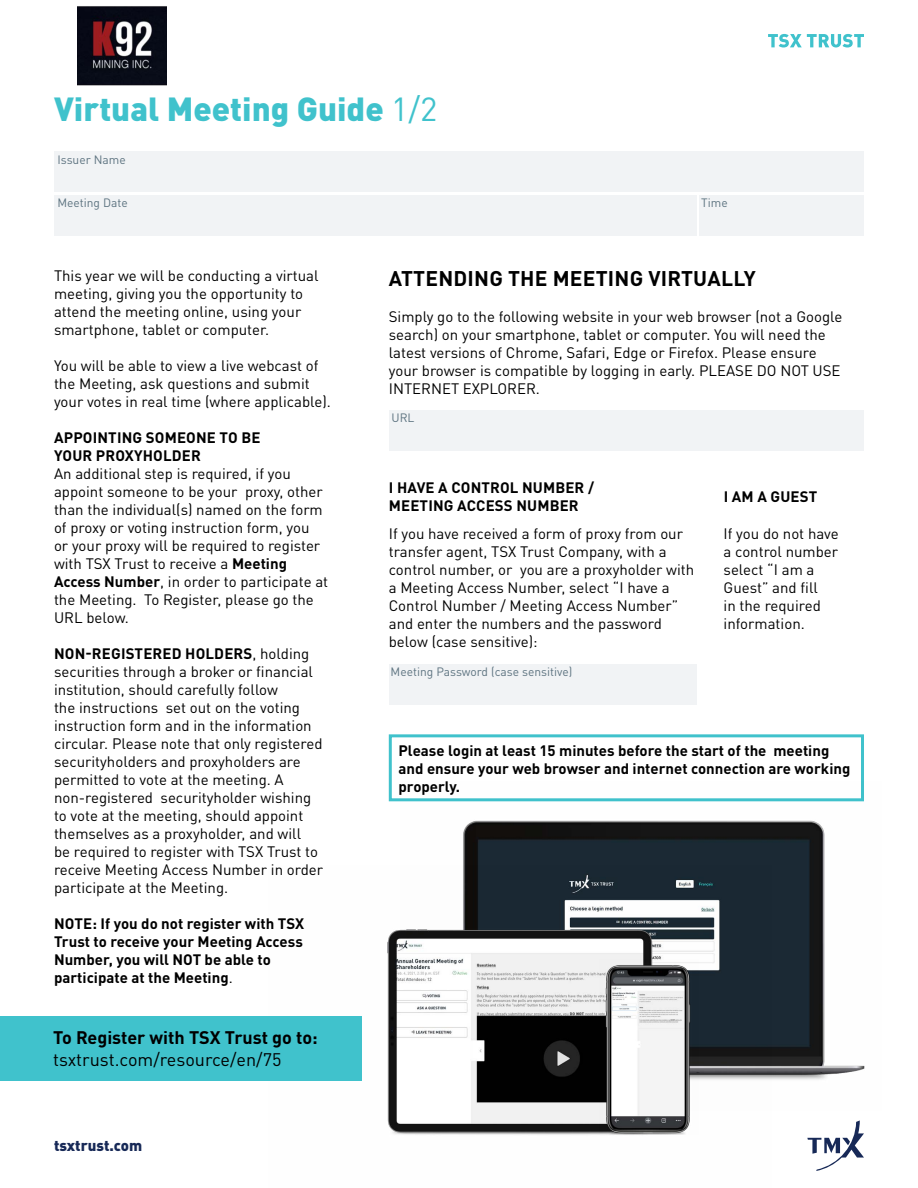
<style>
.page{position:relative;width:918px;height:1188px;background:#fff}
.page>*{position:absolute;margin:0;border:0;box-sizing:border-box;transform-origin:0 0}
.t1{font:900 33px "DIN Pro";color:#40c2cc}
.t2{font:700 21px "DIN Pro";letter-spacing:.01em;color:#000}
.t3{font:700 18px "DIN Pro";color:#000}
.t4{font:18px "DIN Pro";color:#000}
.t5{font:15px/18px "DIN Pro";color:#000}
.t6{font:700 15px/18px "DIN Pro";color:#000}
.t7{font:900 15px "DIN Pro";color:#172957}
.t8{font:12px "DIN Pro";color:#5d7380}
.s1{font-weight:400}
.s2{font-weight:700}
</style>
<div class="page">
<svg style="left:768px;top:34px;width:96px;height:14px"></svg>
<svg style="left:807px;top:1120px;width:57px;height:51px"></svg>
<div style="left:700px;top:195px;width:164px;height:41px;background:#f1f3f5"></div>
<div style="left:54px;top:195px;width:642px;height:41px;background:#f1f3f5"></div>
<div style="left:389px;top:410px;width:475px;height:40px;background:#f1f3f5"></div>
<div style="left:389px;top:664px;width:308px;height:40px;background:#f1f3f5"></div>
<div style="left:54px;top:152px;width:810px;height:40px;background:#f1f3f5"></div>
<div style="left:389px;top:734px;width:475px;height:67px;border:3px solid #40c2cc"></div>
<img style="left:400px;top:781px;width:465px;height:299px">
<img style="left:387px;top:866px;width:384px;height:269px">
<img style="left:600px;top:960px;width:99px;height:175px">
<div style="left:0;top:1016px;width:362px;height:65px;background:#40c2cc"></div>
<img style="left:78px;top:6px;width:89px;height:80px">
<h1 class="t1" style="left:54px;top:83px;width:385px">Virtual Meeting Guide <span class="s1">1/2</span></h1>
<p class="t8" style="left:57px;top:150px;width:70px">Issuer Name</p>
<p class="t8" style="left:57px;top:194px;width:72px">Meeting Date</p>
<p class="t8" style="left:701px;top:194px;width:28px">Time</p>
<p class="t5" style="left:54px;top:266px;width:266px">This year we will be conducting a virtual meeting, giving you the opportunity to attend the meeting online, using your smartphone, tablet or computer.</p>
<p class="t5" style="left:54px;top:356px;width:278px">You will be able to view a live webcast of the Meeting, ask questions and submit your votes in real time (where applicable).</p>
<p class="t6" style="left:54px;top:428px;width:208px">APPOINTING SOMEONE TO BE<br>YOUR PROXYHOLDER</p>
<p class="t5" style="left:54px;top:464px;width:276px">An additional step is required, if you appoint someone to be your proxy, other than the individual(s) named on the form of proxy or voting instruction form, you<br>or your proxy will be required to register with TSX Trust to receive a <span class="s2">Meeting Access Number</span>, in order to participate at the Meeting. To Register, please go the URL below.</p>
<p class="t5" style="left:54px;top:644px;width:271px"><span class="s2">NON-REGISTERED HOLDERS</span>, holding securities through a broker or financial institution, should carefully follow<br>the instructions set out on the voting instruction form and in the information circular. Please note that only registered securityholders and proxyholders are permitted to vote at the meeting. A non-registered securityholder wishing to vote at the meeting, should appoint themselves as a proxyholder, and will<br>be required to register with TSX Trust to receive Meeting Access Number in order participate at the Meeting.</p>
<p class="t6" style="left:54px;top:914px;width:252px">NOTE: If you do not register with TSX<br>Trust to receive your Meeting Access<br>Number, you will NOT be able to participate at the Meeting<span class="s1">.</span></p>
<p class="t3" style="left:53px;top:1024px;width:266px">To Register with TSX Trust go to:</p>
<p class="t4" style="left:53px;top:1046px;width:230px">tsxtrust.com/resource/en/75</p>
<p class="t7" style="left:54px;top:1134px;width:90px">tsxtrust.com</p>
<h2 class="t2" style="left:389px;top:262px;width:369px">ATTENDING THE MEETING VIRTUALLY</h2>
<p class="t5" style="left:389px;top:306px;width:455px">Simply go to the following website in your web browser (not a Google search) on your smartphone, tablet or computer. You will need the latest versions of Chrome, Safari, Edge or Firefox. Please ensure your browser is compatible by logging in early. PLEASE DO NOT USE INTERNET EXPLORER.</p>
<p class="t8" style="left:391px;top:408px;width:24px">URL</p>
<p class="t6" style="left:389px;top:478px;width:207px">I HAVE A CONTROL NUMBER /<br>MEETING ACCESS NUMBER</p>
<p class="t6" style="left:724px;top:487px;width:95px">I AM A GUEST</p>
<p class="t5" style="left:389px;top:524px;width:307px">If you have received a form of proxy from our transfer agent, TSX Trust Company, with a control number, or you are a proxyholder with a Meeting Access Number, select “I have a Control Number / Meeting Access Number” and enter the numbers and the password below (case sensitive):</p>
<p class="t5" style="left:724px;top:524px;width:117px">If you do not have a control number select “I am a<br>Guest” and fill<br>in the required information.</p>
<p class="t8" style="left:391px;top:663px;width:183px">Meeting Password (case sensitive)</p>
<p class="t6" style="left:399px;top:740px;width:453px">Please login at least 15 minutes before the start of the meeting and ensure your web browser and internet connection are working properly.</p>
</div>
